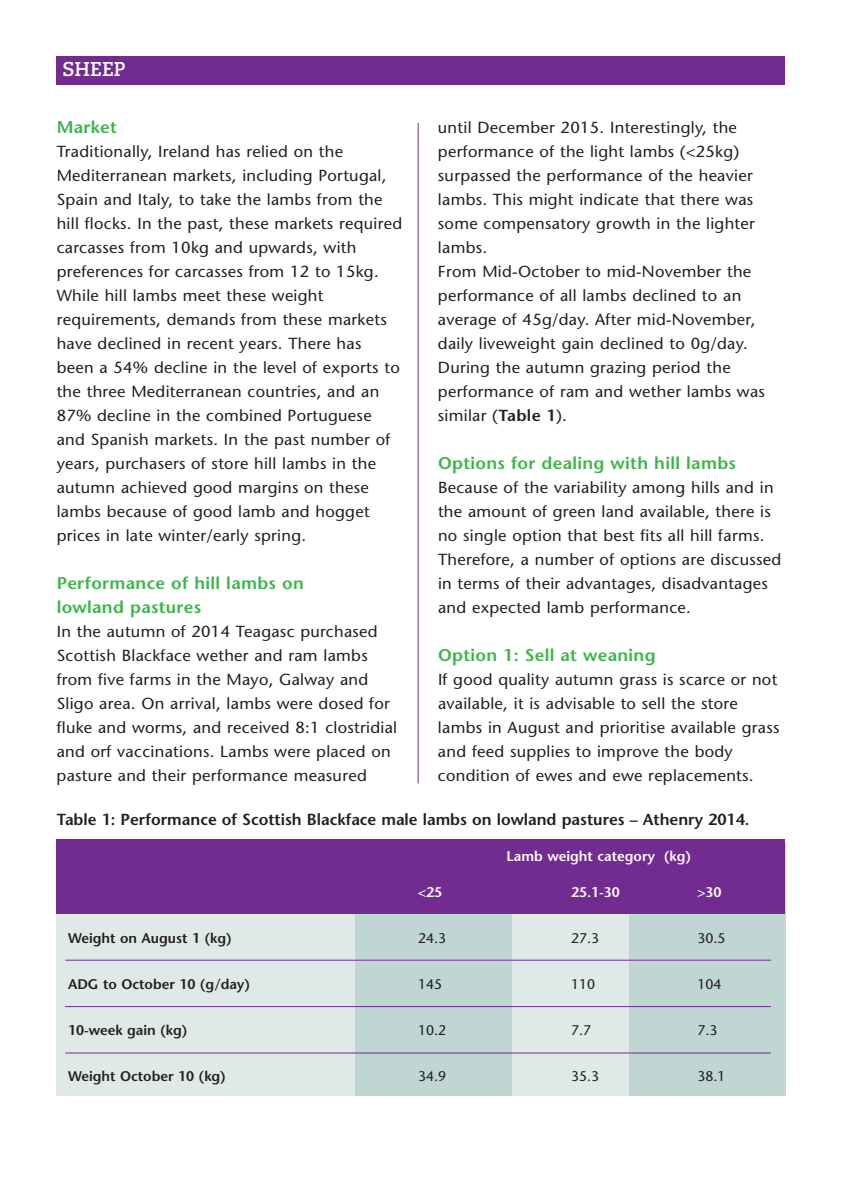
<style>
.page{position:relative;width:842px;height:1191px;background:#fff}
.page>*{position:absolute;margin:0;border:0;box-sizing:border-box;transform-origin:0 0}
.t1{font:700 20px "Caecilia";color:#fff}
.t2{font:600 17px/24px "Stone Sans";letter-spacing:.015em;color:#3ab54a}
.t3{font:16px/24px "Stone Sans";letter-spacing:.015em;color:#231f20}
.t4{font:600 16px "Stone Sans";color:#231f20}
.t5{font:600 14px "Stone Sans";color:#231f20}
.t6{font:14px "Stone Sans";color:#231f20}
.t7{font:600 14px "Stone Sans";color:#fff}
.s1{font-weight:600}
</style>
<div class="page">
<div style="left:57px;top:843px;width:728px;height:252px;background:#dee9e8"></div>
<div style="left:356px;top:843px;width:156px;height:252px;background:#bfd6d3"></div>
<div style="left:629px;top:843px;width:156px;height:252px;background:#bfd6d3"></div>
<div style="left:57px;top:839px;width:728px;height:74px;background:#722b91"></div>
<div style="left:57px;top:57px;width:728px;height:28px;background:#722b91"></div>
<hr style="left:418px;top:123px;width:1px;height:660px;background:#722b91">
<hr style="left:65px;top:959px;width:706px;height:1px;background:#722b91">
<hr style="left:65px;top:1006px;width:706px;height:1px;background:#722b91">
<hr style="left:65px;top:1052px;width:706px;height:1px;background:#722b91">
<p class="t1" style="left:62px;top:61px;width:65px">SHEEP</p>
<p class="t2" style="left:57px;top:117px;width:62px">Market</p>
<p class="t3" style="left:57px;top:141px;width:347px">Traditionally, Ireland has relied on the Mediterranean markets, including Portugal, Spain and Italy, to take the lambs from the hill flocks. In the past, these markets required carcasses from 10kg and upwards, with preferences for carcasses from 12 to 15kg.<br>While hill lambs meet these weight requirements, demands from these markets have declined in recent years. There has been a 54% decline in the level of exports to the three Mediterranean countries, and an 87% decline in the combined Portuguese and Spanish markets. In the past number of years, purchasers of store hill lambs in the autumn achieved good margins on these lambs because of good lamb and hogget prices in late winter/early spring.</p>
<p class="t2" style="left:57px;top:573px;width:249px">Performance of hill lambs on lowland pastures</p>
<p class="t3" style="left:57px;top:621px;width:342px">In the autumn of 2014 Teagasc purchased Scottish Blackface wether and ram lambs from five farms in the Mayo, Galway and Sligo area. On arrival, lambs were dosed for fluke and worms, and received 8:1 clostridial and orf vaccinations. Lambs were placed on pasture and their performance measured</p>
<p class="t3" style="left:438px;top:117px;width:329px">until December 2015. Interestingly, the performance of the light lambs (&lt;25kg) surpassed the performance of the heavier lambs. This might indicate that there was some compensatory growth in the lighter lambs.<br>From Mid-October to mid-November the performance of all lambs declined to an average of 45g/day. After mid-November, daily liveweight gain declined to 0g/day.<br>During the autumn grazing period the performance of ram and wether lambs was similar (<span class="s1">Table 1</span>).</p>
<p class="t2" style="left:438px;top:453px;width:300px">Options for dealing with hill lambs</p>
<p class="t3" style="left:438px;top:477px;width:345px">Because of the variability among hills and in the amount of green land available, there is no single option that best fits all hill farms.<br>Therefore, a number of options are discussed in terms of their advantages, disadvantages and expected lamb performance.</p>
<p class="t2" style="left:438px;top:645px;width:219px">Option 1: Sell at weaning</p>
<p class="t3" style="left:438px;top:669px;width:343px">If good quality autumn grass is scarce or not available, it is advisable to sell the store lambs in August and prioritise available grass and feed supplies to improve the body condition of ewes and ewe replacements.</p>
<p class="t4" style="left:57px;top:812px;width:694px">Table 1: Performance of Scottish Blackface male lambs on lowland pastures – Athenry 2014.</p>
<p class="t7" style="left:507px;top:850px;width:186px">Lamb weight category (kg)</p>
<p class="t7" style="left:418px;top:886px;width:26px">&lt;25</p>
<p class="t7" style="left:571px;top:886px;width:50px">25.1-30</p>
<p class="t7" style="left:697px;top:886px;width:26px">&gt;30</p>
<p class="t5" style="left:68px;top:932px;width:165px">Weight on August 1 (kg)</p>
<p class="t6" style="left:418px;top:932px;width:30px">24.3</p>
<p class="t6" style="left:571px;top:932px;width:30px">27.3</p>
<p class="t6" style="left:697px;top:932px;width:30px">30.5</p>
<p class="t5" style="left:68px;top:978px;width:184px">ADG to October 10 (g/day)</p>
<p class="t6" style="left:418px;top:978px;width:26px">145</p>
<p class="t6" style="left:571px;top:978px;width:26px">110</p>
<p class="t6" style="left:697px;top:978px;width:26px">104</p>
<p class="t5" style="left:68px;top:1024px;width:121px">10-week gain (kg)</p>
<p class="t6" style="left:418px;top:1024px;width:30px">10.2</p>
<p class="t6" style="left:571px;top:1024px;width:22px">7.7</p>
<p class="t6" style="left:697px;top:1024px;width:22px">7.3</p>
<p class="t5" style="left:68px;top:1070px;width:159px">Weight October 10 (kg)</p>
<p class="t6" style="left:418px;top:1070px;width:30px">34.9</p>
<p class="t6" style="left:571px;top:1070px;width:30px">35.3</p>
<p class="t6" style="left:697px;top:1070px;width:30px">38.1</p>
</div>
